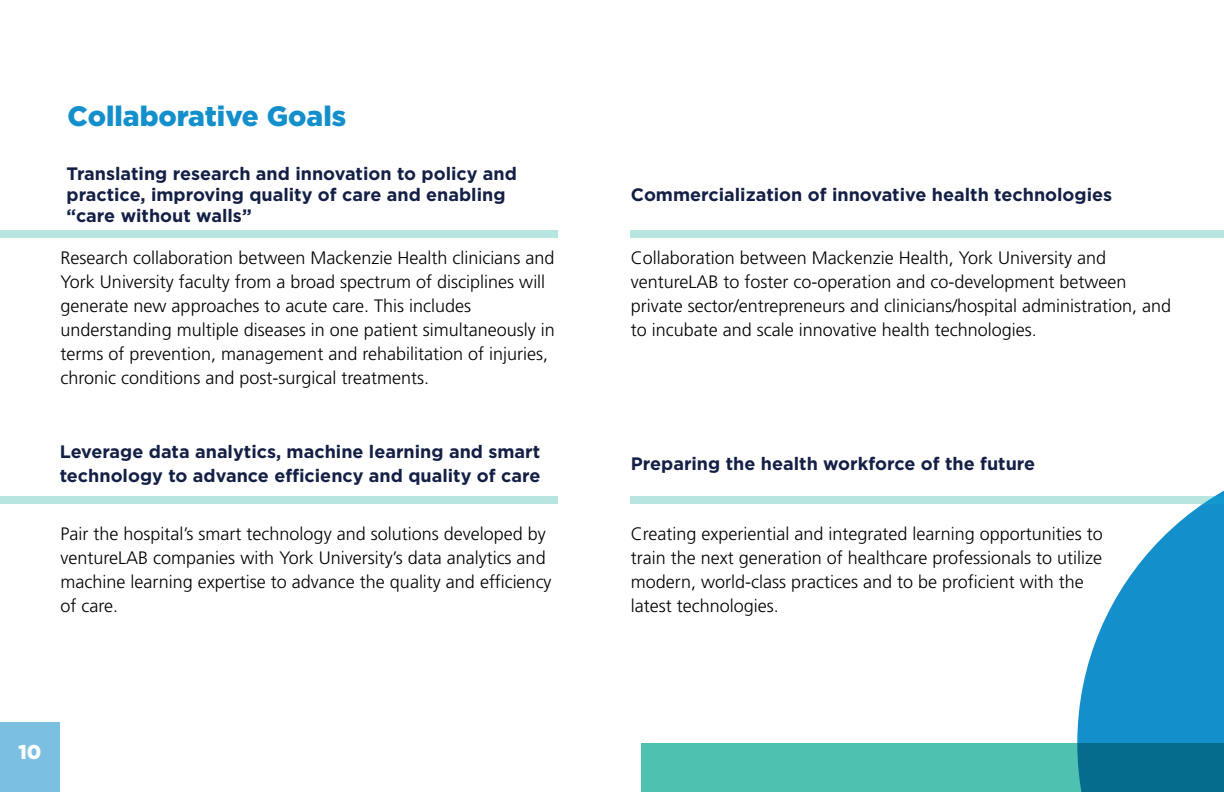
<style>
.page{position:relative;width:1224px;height:792px;background:#fff}
.page>*{position:absolute;margin:0;border:0;box-sizing:border-box;transform-origin:0 0}
.t1{font:900 28px "Gotham";color:#138fcc}
.t2{font:900 20px "Gotham";color:#fff}
.t3{font:300 18px/24px "Frutiger LT Std";color:#000}
.t4{font:700 18px/21px "Gotham";color:#141f45}
</style>
<div class="page">
<div style="left:642px;top:743px;width:582px;height:49px;background:#4fc1b1"></div>
<svg style="left:1077px;top:490px;width:147px;height:302px;fill:#138fcc"></svg>
<div style="left:0;top:230px;width:557px;height:8px;background:#b7e5df"></div>
<div style="left:631px;top:230px;width:593px;height:8px;background:#b7e5df"></div>
<div style="left:0;top:496px;width:557px;height:7px;background:#b7e5df"></div>
<div style="left:631px;top:496px;width:593px;height:7px;background:#b7e5df"></div>
<div style="left:0;top:722px;width:60px;height:70px;background:#7bc0e2"></div>
<p class="t1" style="left:68px;top:97px;width:280px">Collaborative Goals</p>
<h4 class="t4" style="left:67px;top:163px;width:452px">Translating research and innovation to policy and practice, improving quality of care and enabling “care without walls”</h4>
<p class="t3" style="left:61px;top:246px;width:496px">Research collaboration between Mackenzie Health clinicians and York University faculty from a broad spectrum of disciplines will generate new approaches to acute care. This includes understanding multiple diseases in one patient simultaneously in terms of prevention, management and rehabilitation of injuries, chronic conditions and post-surgical treatments.</p>
<h4 class="t4" style="left:60px;top:440px;width:482px;line-height:24px">Leverage data analytics, machine learning and smart technology to advance efficiency and quality of care</h4>
<p class="t3" style="left:61px;top:522px;width:493px">Pair the hospital’s smart technology and solutions developed by ventureLAB companies with York University’s data analytics and machine learning expertise to advance the quality and efficiency of care.</p>
<p class="t2" style="left:18px;top:738px;width:25px">10</p>
<h4 class="t4" style="left:631px;top:184px;width:483px">Commercialization of innovative health technologies</h4>
<p class="t3" style="left:631px;top:246px;width:542px">Collaboration between Mackenzie Health, York University and ventureLAB to foster co-operation and co-development between private sector/entrepreneurs and clinicians/hospital administration, and to incubate and scale innovative health technologies.</p>
<h4 class="t4" style="left:631px;top:453px;width:406px">Preparing the health workforce of the future</h4>
<p class="t3" style="left:631px;top:522px;width:474px">Creating experiential and integrated learning opportunities to train the next generation of healthcare professionals to utilize modern, world-class practices and to be proficient with the latest technologies.</p>
</div>
